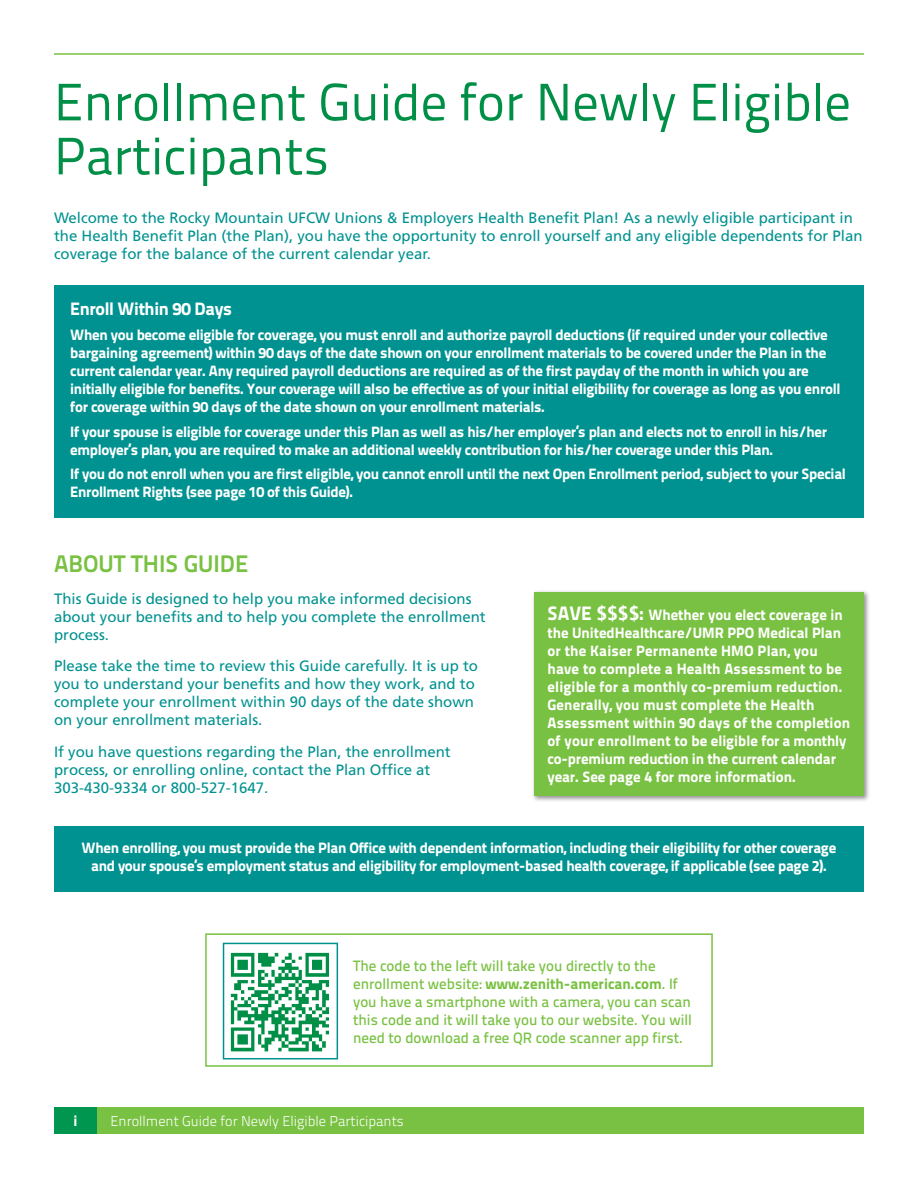
<style>
.page{position:relative;width:918px;height:1188px;background:#fff}
.page>*{position:absolute;margin:0;border:0;box-sizing:border-box;transform-origin:0 0}
.big_header{font:52.5px/54px "Titillium Text 14 L 400 wt";color:#008f46}
.heading_1{font:24px "Titillium Text 14 L 800 wt";color:#79c142}
.callout_box{font:18px "Titillium Text 14 L 999 wt";letter-spacing:-.02em;color:#fff}
.callout_box-2{font:15px/18px "Titillium Text 14 L 999 wt";letter-spacing:-.02em;color:#fff}
.body_text{font:15px/18px "Frutiger LT Std";color:#009290}
.callout_box-3{font:15px/18px "Titillium Text 14 L 999 wt";letter-spacing:.01em;color:#fff}
.callout_box-4{font:15px/18px "Titillium Text 14 L 600 wt";color:#79c142}
.t1{font:14.25px "Titillium Text 14 L 250 wt";color:#fff}
.s1{font-size:19.5px}
.s2{font-family:"Frutiger LT Std";font-weight:700;font-size:19.5px}
.s3{font-family:"Titillium Text 14 L 999 wt"}
</style>
<div class="page">
<div style="left:54px;top:1107px;width:43px;height:27px;background:#009650"></div>
<hr style="left:54px;top:53px;width:810px;height:2px;background:#79c142">
<div style="left:97px;top:1107px;width:767px;height:27px;background:#79c142"></div>
<div style="left:54px;top:285px;width:810px;height:233px;background:#009290"></div>
<div style="left:54px;top:826px;width:810px;height:66px;background:#009290"></div>
<div style="left:531px;top:589px;width:339px;height:213px;background:#231f20;opacity:.5"></div>
<div style="left:534px;top:592px;width:330px;height:204px;background:#79c142"></div>
<div style="left:205px;top:933px;width:508px;height:134px;border:2px solid #79c142"></div>
<img style="left:230px;top:952px;width:99px;height:100px">
<div style="left:223px;top:943px;width:115px;height:116px;border:2px solid #009290"></div>
<p class="big_header" style="left:54px;top:75px;width:798px">Enrollment Guide for Newly Eligible<br>Participants</p>
<p class="body_text" style="left:54px;top:209px;width:810px">Welcome to the Rocky Mountain UFCW Unions &amp; Employers Health Benefit Plan! As a newly eligible participant in the Health Benefit Plan (the Plan), you have the opportunity to enroll yourself and any eligible dependents for Plan coverage for the balance of the current calendar year.</p>
<p class="callout_box" style="left:70px;top:298px;width:163px">Enroll Within 90 Days</p>
<p class="callout_box-2" style="left:70px;top:325px;width:772px">When you become eligible for coverage, you must enroll and authorize payroll deductions (if required under your collective bargaining agreement) within 90 days of the date shown on your enrollment materials to be covered under the Plan in the current calendar year. Any required payroll deductions are required as of the first payday of the month in which you are initially eligible for benefits. Your coverage will also be effective as of your initial eligibility for coverage as long as you enroll for coverage within 90 days of the date shown on your enrollment materials.</p>
<p class="callout_box-2" style="left:70px;top:422px;width:759px">If your spouse is eligible for coverage under this Plan as well as his/her employer’s plan and elects not to enroll in his/her employer’s plan, you are required to make an additional weekly contribution for his/her coverage under this Plan.</p>
<p class="callout_box-2" style="left:70px;top:465px;width:777px">If you do not enroll when you are first eligible, you cannot enroll until the next Open Enrollment period, subject to your Special<br>Enrollment Rights (see page 10 of this Guide).</p>
<p class="heading_1" style="left:54px;top:549px;width:196px">ABOUT THIS GUIDE</p>
<p class="body_text" style="left:54px;top:590px;width:433px">This Guide is designed to help you make informed decisions about your benefits and to help you complete the enrollment process.</p>
<p class="body_text" style="left:54px;top:657px;width:426px">Please take the time to review this Guide carefully. It is up to you to understand your benefits and how they work, and to complete your enrollment within 90 days of the date shown on your enrollment materials.</p>
<p class="body_text" style="left:54px;top:743px;width:398px">If you have questions regarding the Plan, the enrollment process, or enrolling online, contact the Plan Office at<br>303-430-9334 or 800-527-1647.</p>
<p class="callout_box-3" style="left:548px;top:606px;width:304px"><span class="s1">SAVE</span> <span class="s2">$$$$</span><span class="s1">:</span> Whether you elect coverage in the UnitedHealthcare/UMR PPO Medical Plan or the Kaiser Permanente HMO Plan, you have to complete a Health Assessment to be eligible for a monthly co-premium reduction.<br>Generally, you must complete the Health Assessment within 90 days of the completion of your enrollment to be eligible for a monthly co-premium reduction in the current calendar year. See page 4 for more information.</p>
<p class="callout_box-2" style="left:82px;top:839px;width:756px;text-align:center">When enrolling, you must provide the Plan Office with dependent information, including their eligibility for other coverage and your spouse’s employment status and eligibility for employment-based health coverage, if applicable (see page 2).</p>
<p class="callout_box-4" style="left:353px;top:956px;width:340px">The code to the left will take you directly to the enrollment website: <span class="s3">www.zenith-american.com</span>. If you have a smartphone with a camera, you can scan this code and it will take you to our website. You will need to download a free QR code scanner app first.</p>
<p class="callout_box-2" style="left:74px;top:1112px;width:6px">i</p>
<p class="t1" style="left:110px;top:1112px;width:295px">Enrollment Guide for Newly Eligible Participants</p>
</div>
